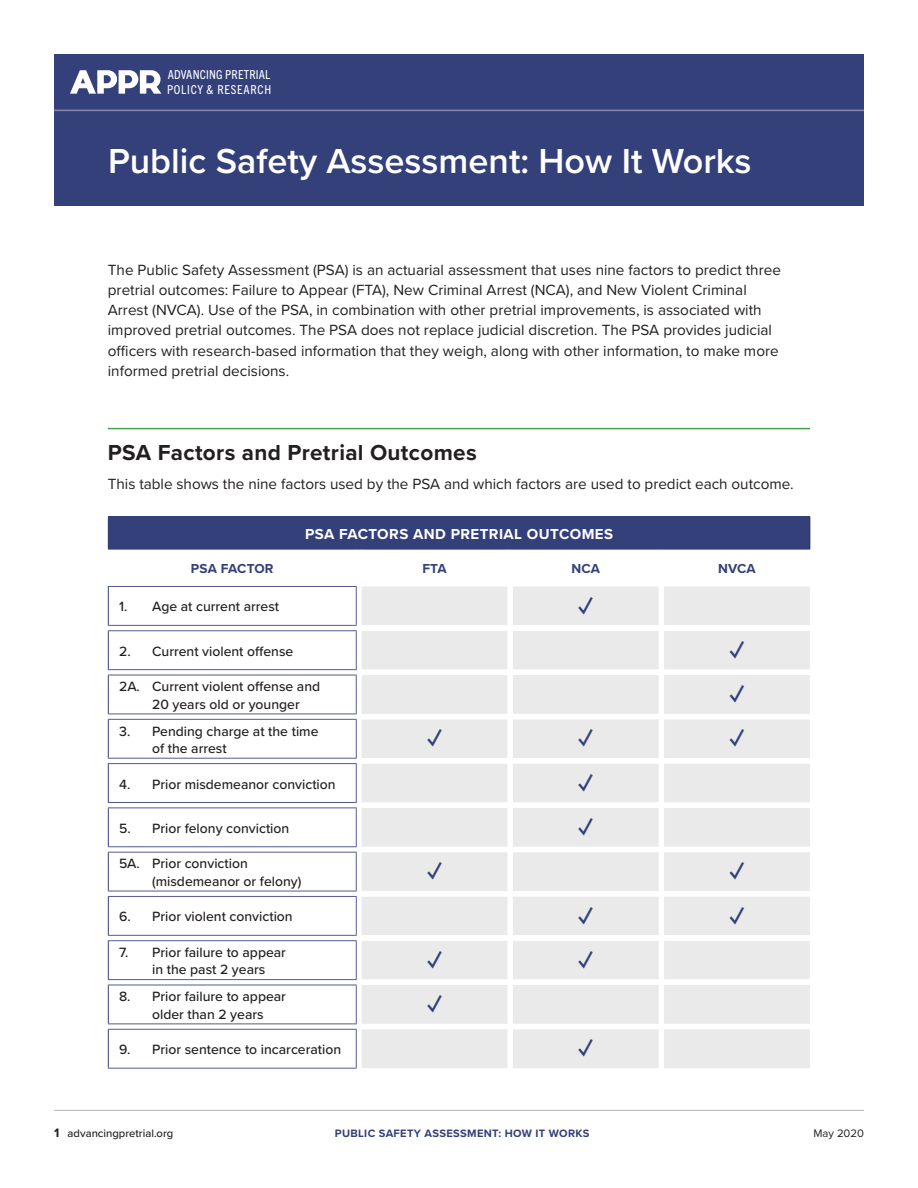
<style>
.page{position:relative;width:918px;height:1188px;background:#fff}
.page>*{position:absolute;margin:0;border:0;box-sizing:border-box;transform-origin:0 0}
.t1{font:600 36px "Proxima Nova";color:#fff}
.checkmark{font:700 27px "Proxima Nova";color:#33407a}
.head{font:700 22.5px "Proxima Nova";letter-spacing:.015em;color:#231f20}
.body_space_after{font:15.3px/20.2px "Proxima Nova";color:#231f20}
.table_header_blue_ba{font:700 15px "Proxima Nova";letter-spacing:.03em;color:#fff}
.table_body{font:500 13.95px/17.2px "Proxima Nova";color:#231f20}
.table_subhead_blue_c{font:700 13.5px "Proxima Nova";letter-spacing:.01em;color:#33407a}
.t2{font:condensed 12.45px/14.5px "Trade Gothic Next LT Pro";letter-spacing:.015em;color:#fff}
.t3{font:500 11.25px "Proxima Nova";color:#231f20}
.t4{font:11.25px "Proxima Nova";color:#231f20}
.t5{font:700 11.1px "Proxima Nova";letter-spacing:.03em;color:#33407a}
.s1{font-weight:700;font-size:12.75px}
</style>
<div class="page">
<div style="left:54px;top:54px;width:810px;height:54px;background:#33407a"></div>
<div style="left:54px;top:104px;width:810px;height:102px;background:#33407a"></div>
<hr style="left:108px;top:428px;width:702px;height:1px;background:#45a447">
<div style="left:108px;top:517px;width:702px;height:32px;background:#33407a"></div>
<div style="left:362px;top:586px;width:448px;height:482px;background:#e9eae9"></div>
<svg style="left:108px;top:625px;width:702px;height:404px;fill:#e9eae9"></svg>
<hr style="left:108px;top:586px;width:249px;height:1px;background:#555a8c">
<hr style="left:356px;top:587px;width:1px;height:38px;background:#555a8c">
<hr style="left:108px;top:625px;width:249px;height:1px;background:#555a8c">
<hr style="left:108px;top:587px;width:1px;height:38px;background:#33407a">
<hr style="left:108px;top:630px;width:249px;height:1px;background:#555a8c">
<hr style="left:356px;top:631px;width:1px;height:38px;background:#555a8c">
<hr style="left:108px;top:669px;width:249px;height:1px;background:#555a8c">
<hr style="left:108px;top:631px;width:1px;height:38px;background:#33407a">
<hr style="left:108px;top:719px;width:249px;height:1px;background:#555a8c">
<hr style="left:356px;top:720px;width:1px;height:38px;background:#555a8c">
<hr style="left:108px;top:758px;width:249px;height:1px;background:#555a8c">
<hr style="left:108px;top:720px;width:1px;height:38px;background:#33407a">
<hr style="left:108px;top:675px;width:249px;height:1px;background:#555a8c">
<hr style="left:356px;top:675px;width:1px;height:38px;background:#555a8c">
<hr style="left:108px;top:713px;width:249px;height:1px;background:#555a8c">
<hr style="left:108px;top:675px;width:1px;height:38px;background:#33407a">
<hr style="left:108px;top:763px;width:249px;height:1px;background:#555a8c">
<hr style="left:356px;top:764px;width:1px;height:38px;background:#555a8c">
<hr style="left:108px;top:802px;width:249px;height:1px;background:#555a8c">
<hr style="left:108px;top:764px;width:1px;height:38px;background:#33407a">
<hr style="left:108px;top:807px;width:249px;height:1px;background:#555a8c">
<hr style="left:356px;top:808px;width:1px;height:38px;background:#555a8c">
<hr style="left:108px;top:846px;width:249px;height:1px;background:#555a8c">
<hr style="left:108px;top:808px;width:1px;height:38px;background:#33407a">
<hr style="left:108px;top:852px;width:249px;height:1px;background:#555a8c">
<hr style="left:356px;top:853px;width:1px;height:38px;background:#555a8c">
<hr style="left:108px;top:891px;width:249px;height:1px;background:#555a8c">
<hr style="left:108px;top:853px;width:1px;height:38px;background:#33407a">
<hr style="left:108px;top:896px;width:249px;height:1px;background:#555a8c">
<hr style="left:356px;top:897px;width:1px;height:38px;background:#555a8c">
<hr style="left:108px;top:935px;width:249px;height:1px;background:#555a8c">
<hr style="left:108px;top:897px;width:1px;height:38px;background:#33407a">
<hr style="left:108px;top:940px;width:249px;height:1px;background:#555a8c">
<hr style="left:356px;top:941px;width:1px;height:38px;background:#555a8c">
<hr style="left:108px;top:979px;width:249px;height:1px;background:#555a8c">
<hr style="left:108px;top:941px;width:1px;height:38px;background:#33407a">
<hr style="left:108px;top:985px;width:249px;height:1px;background:#555a8c">
<hr style="left:356px;top:985px;width:1px;height:38px;background:#555a8c">
<hr style="left:108px;top:1023px;width:249px;height:1px;background:#555a8c">
<hr style="left:108px;top:985px;width:1px;height:38px;background:#33407a">
<hr style="left:108px;top:1029px;width:249px;height:1px;background:#555a8c">
<hr style="left:356px;top:1030px;width:1px;height:38px;background:#555a8c">
<hr style="left:108px;top:1068px;width:249px;height:1px;background:#555a8c">
<hr style="left:108px;top:1030px;width:1px;height:38px;background:#33407a">
<hr style="left:108px;top:516px;width:248px;height:1px;background:#33407a">
<hr style="left:362px;top:516px;width:145px;height:1px;background:#33407a">
<hr style="left:513px;top:516px;width:146px;height:1px;background:#33407a">
<hr style="left:664px;top:516px;width:146px;height:1px;background:#33407a">
<hr style="left:108px;top:549px;width:248px;height:1px;background:#33407a">
<hr style="left:362px;top:549px;width:145px;height:1px;background:#33407a">
<hr style="left:513px;top:549px;width:146px;height:1px;background:#33407a">
<hr style="left:664px;top:549px;width:146px;height:1px;background:#33407a">
<hr style="left:810px;top:517px;width:1px;height:32px;background:#3c3b3a">
<hr style="left:54px;top:1110px;width:810px;height:1px;background:#b8b5b4">
<hr style="left:54px;top:110px;width:810px;height:1px;background:#8a87ad">
<svg style="left:70px;top:70px;width:91px;height:24px"></svg>
<p class="t2" style="left:167px;top:67px;width:106px">ADVANCING PRETRIAL<br>POLICY &amp; RESEARCH</p>
<h1 class="t1" style="left:108px;top:134px;width:645px">Public Safety Assessment: How It Works</h1>
<p class="body_space_after" style="left:108px;top:259px;width:675px">The Public Safety Assessment (PSA) is an actuarial assessment that uses nine factors to predict three pretrial outcomes: Failure to Appear (FTA), New Criminal Arrest (NCA), and New Violent Criminal Arrest (NVCA). Use of the PSA, in combination with other pretrial improvements, is associated with improved pretrial outcomes. The PSA does not replace judicial discretion. The PSA provides judicial officers with research-based information that they weigh, along with other information, to make more informed pretrial decisions.</p>
<p class="head" style="left:108px;top:436px;width:370px">PSA Factors and Pretrial Outcomes</p>
<p class="body_space_after" style="left:108px;top:473px;width:687px">This table shows the nine factors used by the PSA and which factors are used to predict each outcome.</p>
<p class="table_header_blue_ba" style="left:305px;top:523px;width:310px">PSA FACTORS AND PRETRIAL OUTCOMES</p>
<p class="table_subhead_blue_c" style="left:191px;top:559px;width:84px">PSA FACTOR</p>
<p class="table_subhead_blue_c" style="left:422px;top:559px;width:26px">FTA</p>
<p class="table_subhead_blue_c" style="left:571px;top:559px;width:30px">NCA</p>
<p class="table_subhead_blue_c" style="left:718px;top:559px;width:39px">NVCA</p>
<p class="table_body" style="left:119px;top:598px;width:162px">1. Age at current arrest</p>
<p class="checkmark" style="left:579px;top:587px;width:16px">✓</p>
<p class="table_body" style="left:119px;top:642px;width:176px">2. Current violent offense</p>
<p class="checkmark" style="left:730px;top:632px;width:16px">✓</p>
<p class="table_body" style="left:152px;top:678px;width:170px;text-indent:-33px">2A. Current violent offense and<br>20 years old or younger</p>
<p class="checkmark" style="left:730px;top:676px;width:16px">✓</p>
<p class="table_body" style="left:152px;top:722px;width:168px;text-indent:-33px">3. Pending charge at the time of the arrest</p>
<p class="checkmark" style="left:427px;top:720px;width:16px">✓</p>
<p class="checkmark" style="left:579px;top:720px;width:16px">✓</p>
<p class="checkmark" style="left:730px;top:720px;width:16px">✓</p>
<p class="table_body" style="left:119px;top:775px;width:218px">4. Prior misdemeanor conviction</p>
<p class="checkmark" style="left:579px;top:765px;width:16px">✓</p>
<p class="table_body" style="left:119px;top:819px;width:172px">5. Prior felony conviction</p>
<p class="checkmark" style="left:579px;top:809px;width:16px">✓</p>
<p class="table_body" style="left:152px;top:855px;width:151px;text-indent:-33px">5A. Prior conviction (misdemeanor or felony)</p>
<p class="checkmark" style="left:427px;top:853px;width:16px">✓</p>
<p class="checkmark" style="left:730px;top:853px;width:16px">✓</p>
<p class="table_body" style="left:119px;top:908px;width:175px">6. Prior violent conviction</p>
<p class="checkmark" style="left:579px;top:897px;width:16px">✓</p>
<p class="checkmark" style="left:730px;top:897px;width:16px">✓</p>
<p class="table_body" style="left:152px;top:943px;width:135px;text-indent:-33px">7. Prior failure to appear in the past 2 years</p>
<p class="checkmark" style="left:427px;top:942px;width:16px">✓</p>
<p class="checkmark" style="left:579px;top:942px;width:16px">✓</p>
<p class="table_body" style="left:152px;top:988px;width:135px;text-indent:-33px">8. Prior failure to appear older than 2 years</p>
<p class="checkmark" style="left:427px;top:986px;width:16px">✓</p>
<p class="table_body" style="left:119px;top:1040px;width:224px">9. Prior sentence to incarceration</p>
<p class="checkmark" style="left:579px;top:1030px;width:16px">✓</p>
<p class="t3" style="left:54px;top:1125px;width:121px"><span class="s1">1</span> advancingpretrial.org</p>
<p class="t5" style="left:335px;top:1125px;width:256px">PUBLIC SAFETY ASSESSMENT: HOW IT WORKS</p>
<p class="t4" style="left:814px;top:1125px;width:52px">May 2020</p>
</div>
